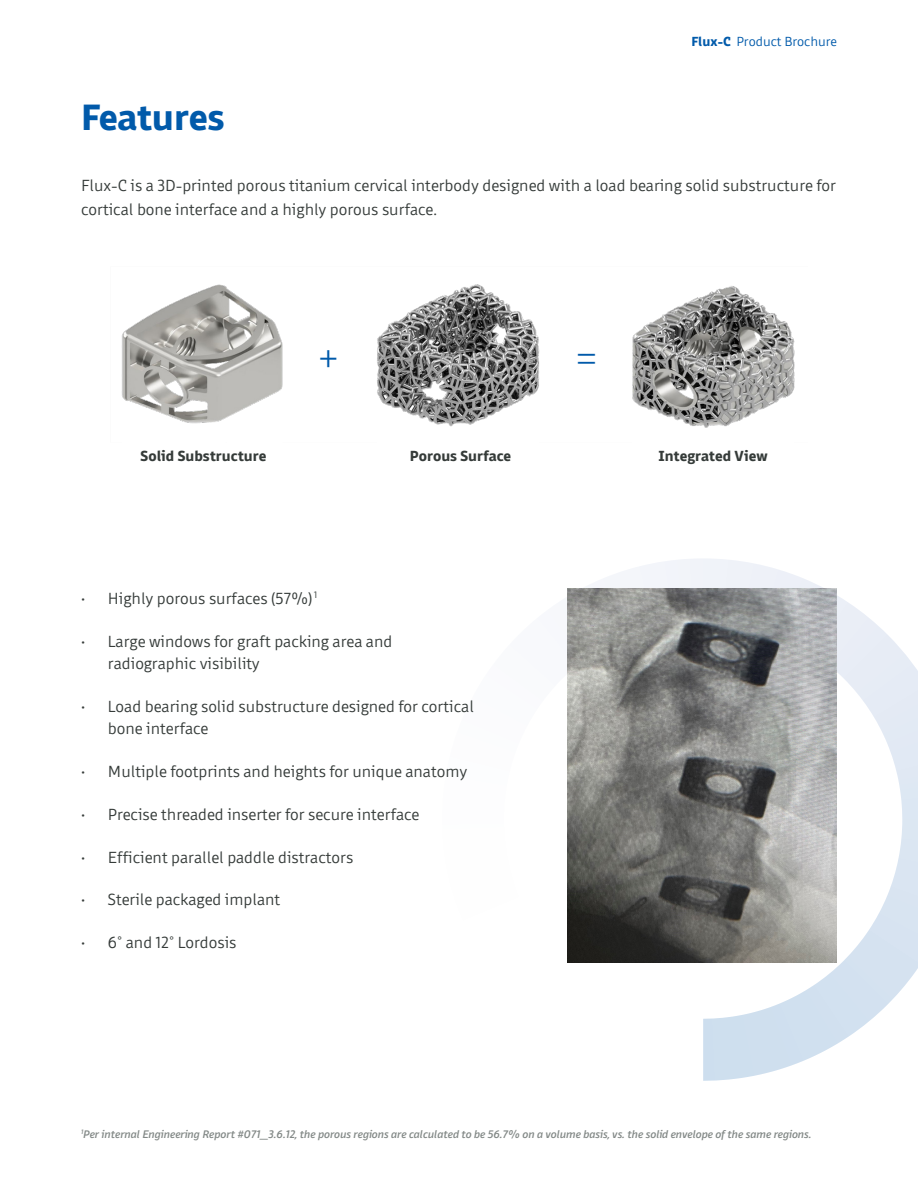
<style>
.page{position:relative;width:918px;height:1188px;background:#fff}
.page>*{position:absolute;margin:0;border:0;box-sizing:border-box;transform-origin:0 0}
.t1{font:200 45px "Domotika Pro";color:#015aaa}
.t2{font:700 37.5px "Domotika Pro";color:#015aaa}
.t3{font:300 16.5px/22.5px "Domotika Pro";color:#353b39}
.t4{font:700 15px "Domotika Pro";letter-spacing:.005em;color:#353b39}
.t5{font:300 13.5px "Domotika Pro";color:#015aaa}
.t6{font:italic 500 11.25px "Domotika Pro";color:#838987}
.s1{font-weight:700}
</style>
<div class="page">
<img style="left:121px;top:284px;width:674px;height:144px">
<svg style="left:603px;top:559px;width:315px;height:522px"></svg>
<img style="left:567px;top:588px;width:270px;height:375px">
<h2 class="t2" style="left:81px;top:87px;width:145px">Features</h2>
<p class="t5" style="left:691px;top:32px;width:147px"><span class="s1">Flux-C</span> Product Brochure</p>
<p class="t3" style="left:81px;top:172px;width:756px;line-height:24px">Flux-C is a 3D-printed porous titanium cervical interbody designed with a load bearing solid substructure for cortical bone interface and a highly porous surface.</p>
<h1 class="t1" style="left:318px;top:322px;width:23px">+</h1>
<h1 class="t1" style="left:575px;top:322px;width:24px">=</h1>
<p class="t4" style="left:140px;top:444px;width:127px">Solid Substructure</p>
<p class="t4" style="left:410px;top:444px;width:103px">Porous Surface</p>
<p class="t4" style="left:659px;top:444px;width:111px">Integrated View</p>
<p class="t3" style="left:81px;top:586px;width:238px">• Highly porous surfaces (57%) <sup>1</sup></p>
<p class="t3" style="left:108px;top:628px;width:286px;text-indent:-27px">• Large windows for graft packing area and radiographic visibility</p>
<p class="t3" style="left:108px;top:694px;width:368px;text-indent:-27px">• Load bearing solid substructure designed for cortical bone interface</p>
<p class="t3" style="left:81px;top:759px;width:388px">• Multiple footprints and heights for unique anatomy</p>
<p class="t3" style="left:81px;top:802px;width:340px">• Precise threaded inserter for secure interface</p>
<p class="t3" style="left:81px;top:844px;width:274px">• Efficient parallel paddle distractors</p>
<p class="t3" style="left:81px;top:887px;width:201px">• Sterile packaged implant</p>
<p class="t3" style="left:81px;top:930px;width:157px">• 6° and 12° Lordosis</p>
<p class="t6" style="left:81px;top:1126px;width:732px"><sup>1</sup>Per internal Engineering Report #071_3.6.12, the porous regions are calculated to be 56.7% on a volume basis, vs. the solid envelope of the same regions.</p>
</div>
